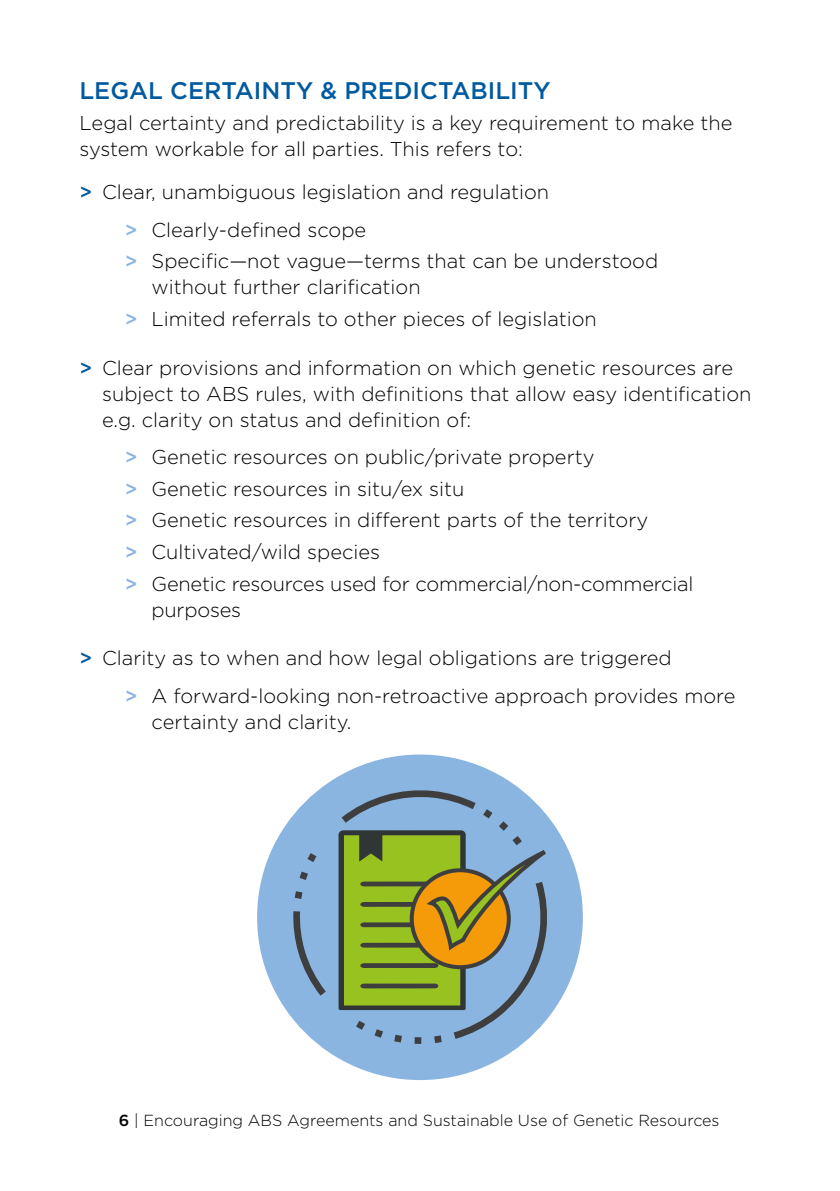
<style>
.page{position:relative;width:840px;height:1191px;background:#fff}
.page>*{position:absolute;margin:0;border:0;box-sizing:border-box;transform-origin:0 0}
.t1{font:500 24px "Gotham";color:#005aa0}
.t2{font:300 20px/26px "Gotham";color:#000}
.t3{font:300 16px "Gotham";color:#000}
.s1{font-weight:500;color:#005aa0}
.s2{font-weight:500;color:#8ab5e1}
.s3{font-weight:500}
</style>
<div class="page">
<div style="left:257px;top:754px;width:325px;height:326px;background:#8ab5e1;border-radius:50%"></div>
<svg style="left:293px;top:911px;width:32px;height:84px"></svg>
<svg style="left:294px;top:853px;width:22px;height:46px"></svg>
<svg style="left:338px;top:789px;width:241px;height:255px"></svg>
<p class="t1" style="left:79px;top:74px;width:472px">LEGAL CERTAINTY &amp; PREDICTABILITY</p>
<p class="t2" style="left:79px;top:110px;width:654px">Legal certainty and predictability is a key requirement to make the system workable for all parties. This refers to:</p>
<p class="t2" style="left:125px;top:173px;width:425px;line-height:37.4px;text-indent:-45px"><span class="s1">&gt;</span> Clear, unambiguous legislation and regulation <span class="s2">&gt;</span> Clearly-defined scope</p>
<p class="t2" style="left:151px;top:248px;width:508px;text-indent:-27px"><span class="s2">&gt;</span> Specific—not vague—terms that can be understood without further clarification</p>
<p class="t2" style="left:125px;top:305px;width:473px"><span class="s2">&gt;</span> Limited referrals to other pieces of legislation</p>
<p class="t2" style="left:102px;top:354px;width:650px;text-indent:-23px"><span class="s1">&gt;</span> Clear provisions and information on which genetic resources are subject to ABS rules, with definitions that allow easy identification e.g. clarity on status and definition of:</p>
<p class="t2" style="left:125px;top:441px;width:569px;line-height:31.6px"><span class="s2">&gt;</span> Genetic resources on public/private property<br><span class="s2">&gt;</span> Genetic resources in situ/ex situ<br><span class="s2">&gt;</span> Genetic resources in different parts of the territory<br><span class="s2">&gt;</span> Cultivated/wild species<br><span class="s2">&gt;</span> Genetic resources used for commercial/non-commercial</p>
<p class="t2" style="left:151px;top:596px;width:91px">purposes</p>
<p class="t2" style="left:125px;top:639px;width:611px;line-height:37.4px;text-indent:-45px"><span class="s1">&gt;</span> Clarity as to when and how legal obligations are triggered<br><span class="s2">&gt;</span> A forward-looking non-retroactive approach provides more</p>
<p class="t2" style="left:151px;top:708px;width:201px">certainty and clarity.</p>
<p class="t3" style="left:119px;top:1110px;width:602px"><span class="s3">6</span> | Encouraging ABS Agreements and Sustainable Use of Genetic Resources</p>
</div>
